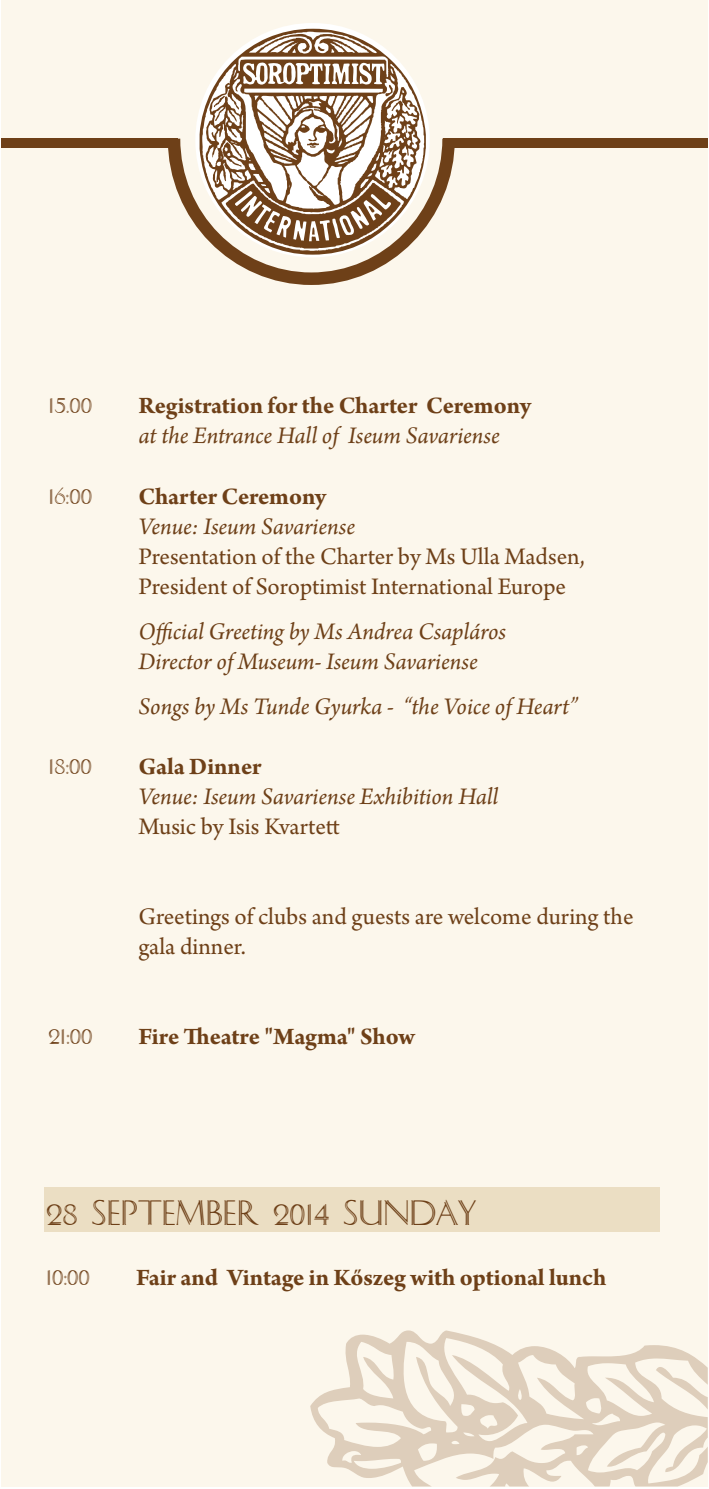
<style>
.page{position:relative;width:709px;height:1489px;background:#fff}
.page>*{position:absolute;margin:0;border:0;box-sizing:border-box;transform-origin:0 0}
.t1{font:35px "Caesar";color:#6e4018}
.t2{font:italic 25px/30px "Arno Pro";letter-spacing:-.005em;color:#6e4018}
.t3{font:25px/30px "Arno Pro";color:#6e4018}
.t4{font:700 25px "Arno Pro";color:#6e4018}
.t5{font:25px "Caesar";color:#6e4018}
</style>
<div class="page">
<div style="left:1px;top:0;width:706px;height:1486px;background:#fcf7ec"></div>
<div style="left:1px;top:138px;width:177px;height:10px;background:#6e4018"></div>
<div style="left:443px;top:138px;width:264px;height:10px;background:#6e4018"></div>
<svg style="left:168px;top:138px;width:287px;height:147px"></svg>
<svg style="left:199px;top:29px;width:227px;height:226px"></svg>
<div style="left:44px;top:1186px;width:615px;height:45px;background:#ebdec3"></div>
<svg style="left:310px;top:1330px;width:397px;height:156px"></svg>
<p class="t5" style="left:48px;top:392px;width:45px">15.00</p>
<p class="t4" style="left:138px;top:397px;width:394px">Registration for the Charter Ceremony</p>
<p class="t2" style="left:138px;top:422px;width:362px">at the Entrance Hall of Iseum Savariense</p>
<p class="t5" style="left:48px;top:482px;width:45px">16:00</p>
<p class="t4" style="left:138px;top:487px;width:189px">Charter Ceremony</p>
<p class="t2" style="left:138px;top:512px;width:218px">Venue: Iseum Savariense</p>
<p class="t3" style="left:138px;top:543px;width:448px">Presentation of the Charter by Ms Ulla Madsen,<br>President of Soroptimist International Europe</p>
<p class="t2" style="left:138px;top:617px;width:369px">Official Greeting by Ms Andrea Csapláros<br>Director of Museum- Iseum Savariense</p>
<p class="t2" style="left:138px;top:692px;width:441px">Songs by Ms Tunde Gyurka - “the Voice of Heart”</p>
<p class="t5" style="left:48px;top:752px;width:45px">18:00</p>
<p class="t4" style="left:138px;top:757px;width:124px">Gala Dinner</p>
<p class="t2" style="left:138px;top:782px;width:361px">Venue: Iseum Savariense Exhibition Hall</p>
<p class="t3" style="left:138px;top:813px;width:203px">Music by Isis Kvartett</p>
<p class="t3" style="left:138px;top:903px;width:496px">Greetings of clubs and guests are welcome during the gala dinner.</p>
<p class="t5" style="left:48px;top:1022px;width:46px">21:00</p>
<p class="t4" style="left:138px;top:1027px;width:278px">Fire Theatre "Magma" Show</p>
<h1 class="t1" style="left:46px;top:1194px;width:431px">28 SEPTEMBER 2014 SUNDAY</h1>
<p class="t5" style="left:46px;top:1262px;width:45px">10:00</p>
<p class="t4" style="left:136px;top:1267px;width:471px">Fair and Vintage in Kőszeg with optional lunch</p>
</div>
